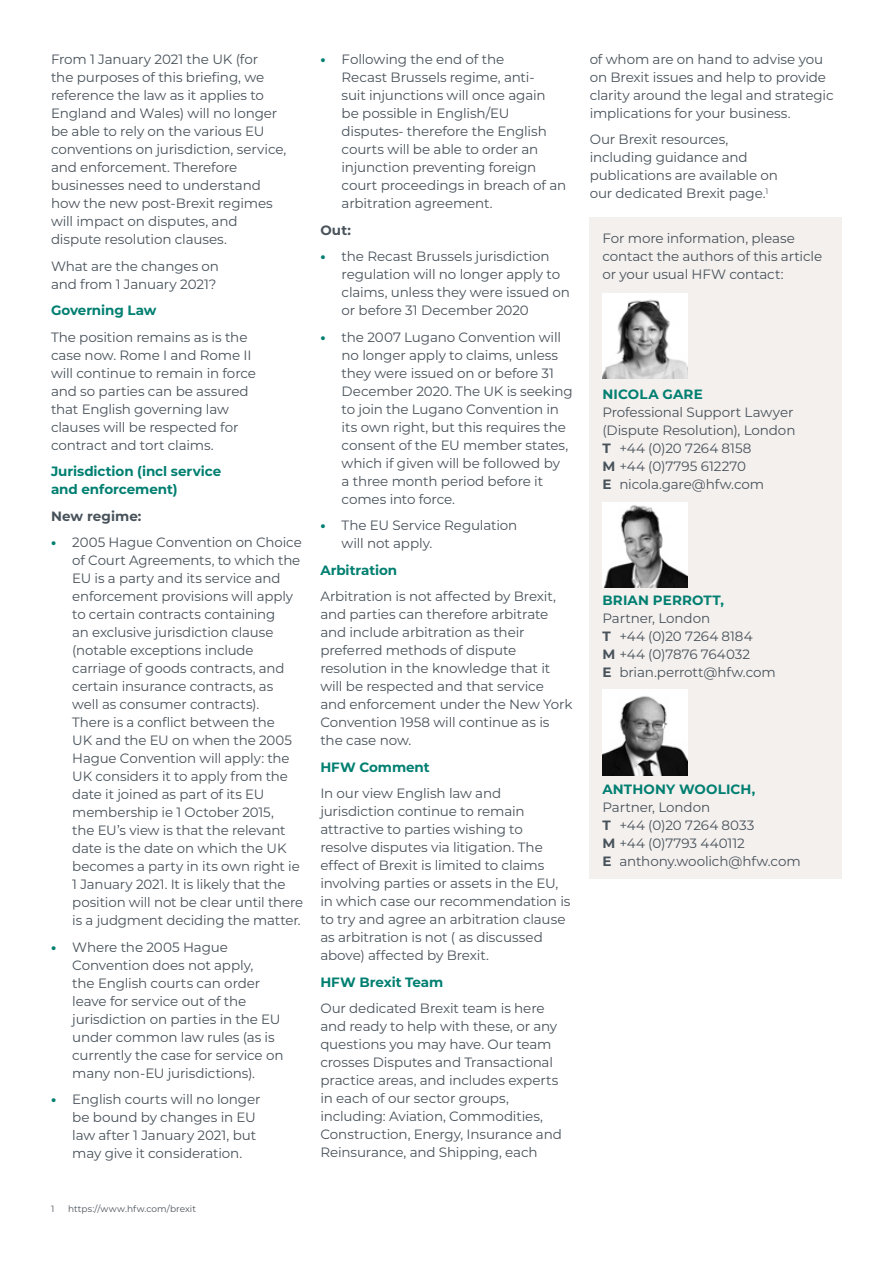
<style>
.page{position:relative;width:893px;height:1263px;background:#fff}
.page>*{position:absolute;margin:0;border:0;box-sizing:border-box;transform-origin:0 0}
.t1{font:13.5px/18px "Montserrat";letter-spacing:-.01em;color:#48525a}
.t2{font:700 13.5px/18px "Montserrat";letter-spacing:-.005em;color:#007f71}
.t3{font:700 13.5px "Montserrat";letter-spacing:.015em;color:#007f71}
.t4{font:700 13.5px "Montserrat";letter-spacing:.005em;color:#48525a}
.t5{font:9px "Montserrat";letter-spacing:.005em;color:#48525a}
.s1{font-weight:800;color:#007f71}
.s2{font-weight:700}
</style>
<div class="page">
<div style="left:590px;top:217px;width:252px;height:661px;background:#f4f0ee"></div>
<img style="left:602px;top:294px;width:85px;height:85px">
<img style="left:602px;top:502px;width:85px;height:85px">
<img style="left:602px;top:690px;width:85px;height:85px">
<p class="t1" style="left:51px;top:50px;width:237px">From 1 January 2021 the UK (for<br>the purposes of this briefing, we reference the law as it applies to<br>England and Wales) will no longer be able to rely on the various EU conventions on jurisdiction, service, and enforcement. Therefore businesses need to understand how the new post-Brexit regimes will impact on disputes, and dispute resolution clauses.</p>
<p class="t1" style="left:51px;top:256px;width:170px">What are the changes on and from 1 January 2021?</p>
<p class="t2" style="left:51px;top:301px;width:107px">Governing Law</p>
<p class="t1" style="left:51px;top:327px;width:206px">The position remains as is the case now. Rome I and Rome II will continue to remain in force and so parties can be assured that English governing law clauses will be respected for contract and tort claims.</p>
<p class="t2" style="left:51px;top:462px;width:172px">Jurisdiction (incl service and enforcement)</p>
<p class="t4" style="left:51px;top:506px;width:92px">New regime:</p>
<p class="t1" style="left:72px;top:533px;width:232px;text-indent:-21px"><span class="s1">•</span> 2005 Hague Convention on Choice of Court Agreements, to which the<br>EU is a party and its service and enforcement provisions will apply to certain contracts containing<br>an exclusive jurisdiction clause (notable exceptions include carriage of goods contracts, and certain insurance contracts, as<br>well as consumer contracts).<br>There is a conflict between the<br>UK and the EU on when the 2005<br>Hague Convention will apply: the<br>UK considers it to apply from the date it joined as part of its EU membership ie 1 October 2015,<br>the EU’s view is that the relevant date is the date on which the UK becomes a party in its own right ie<br>1 January 2021. It is likely that the position will not be clear until there is a judgment deciding the matter.</p>
<p class="t1" style="left:72px;top:937px;width:213px;text-indent:-21px"><span class="s1">•</span> Where the 2005 Hague<br>Convention does not apply,<br>the English courts can order leave for service out of the jurisdiction on parties in the EU under common law rules (as is currently the case for service on many non-EU jurisdictions).</p>
<p class="t1" style="left:72px;top:1090px;width:190px;text-indent:-21px"><span class="s1">•</span> English courts will no longer be bound by changes in EU law after 1 January 2021, but may give it consideration.</p>
<p class="t1" style="left:342px;top:50px;width:226px;text-indent:-21px"><span class="s1">•</span> Following the end of the<br>Recast Brussels regime, anti-<br>suit injunctions will once again be possible in English/EU disputes- therefore the English courts will be able to order an injunction preventing foreign court proceedings in breach of an arbitration agreement.</p>
<p class="t4" style="left:320px;top:220px;width:32px">Out:</p>
<p class="t1" style="left:342px;top:247px;width:230px;text-indent:-21px"><span class="s1">•</span> the Recast Brussels jurisdiction regulation will no longer apply to claims, unless they were issued on or before 31 December 2020</p>
<p class="t1" style="left:342px;top:327px;width:233px;text-indent:-21px"><span class="s1">•</span> the 2007 Lugano Convention will no longer apply to claims, unless they were issued on or before 31<br>December 2020. The UK is seeking to join the Lugano Convention in its own right, but this requires the consent of the EU member states, which if given will be followed by<br>a three month period before it comes into force.</p>
<p class="t1" style="left:342px;top:516px;width:177px;text-indent:-21px"><span class="s1">•</span> The EU Service Regulation will not apply.</p>
<p class="t2" style="left:320px;top:560px;width:78px">Arbitration</p>
<p class="t1" style="left:320px;top:587px;width:254px">Arbitration is not affected by Brexit, and parties can therefore arbitrate and include arbitration as their preferred methods of dispute resolution in the knowledge that it will be respected and that service and enforcement under the New York<br>Convention 1958 will continue as is the case now.</p>
<p class="t2" style="left:320px;top:757px;width:111px">HFW Comment</p>
<p class="t1" style="left:320px;top:784px;width:252px">In our view English law and jurisdiction continue to remain attractive to parties wishing to resolve disputes via litigation. The effect of Brexit is limited to claims involving parties or assets in the EU, in which case our recommendation is to try and agree an arbitration clause as arbitration is not ( as discussed above) affected by Brexit.</p>
<p class="t2" style="left:320px;top:972px;width:124px">HFW Brexit Team</p>
<p class="t1" style="left:320px;top:999px;width:243px">Our dedicated Brexit team is here and ready to help with these, or any questions you may have. Our team crosses Disputes and Transactional practice areas, and includes experts in each of our sector groups, including: Aviation, Commodities, Construction, Energy, Insurance and Reinsurance, and Shipping, each</p>
<p class="t5" style="left:51px;top:1202px;width:5px">1</p>
<p class="t5" style="left:68px;top:1202px;width:130px">https://www.hfw.com/brexit</p>
<p class="t1" style="left:590px;top:50px;width:245px">of whom are on hand to advise you on Brexit issues and help to provide clarity around the legal and strategic implications for your business.</p>
<p class="t1" style="left:590px;top:130px;width:190px">Our Brexit resources, including guidance and publications are available on our dedicated Brexit page.<sup>1</sup></p>
<p class="t1" style="left:602px;top:228px;width:221px">For more information, please contact the authors of this article or your usual HFW contact:</p>
<p class="t3" style="left:602px;top:384px;width:102px">NICOLA GARE</p>
<p class="t1" style="left:602px;top:402px;width:195px">Professional Support Lawyer (Dispute Resolution), London<br><span class="s2">T</span> +44 (0)20 7264 8158<br><span class="s2">M</span> +44 (0)7795 612270<br><span class="s2">E</span> nicola.gare@hfw.com</p>
<p class="t3" style="left:602px;top:591px;width:123px">BRIAN PERROTT,</p>
<p class="t1" style="left:602px;top:609px;width:175px">Partner, London<br><span class="s2">T</span> +44 (0)20 7264 8184<br><span class="s2">M</span> +44 (0)7876 764032<br><span class="s2">E</span> brian.perrott@hfw.com</p>
<p class="t3" style="left:602px;top:779px;width:155px">ANTHONY WOOLICH,</p>
<p class="t1" style="left:602px;top:797px;width:200px">Partner, London<br><span class="s2">T</span> +44 (0)20 7264 8033<br><span class="s2">M</span> +44 (0)7793 440112<br><span class="s2">E</span> anthony.woolich@hfw.com</p>
</div>
